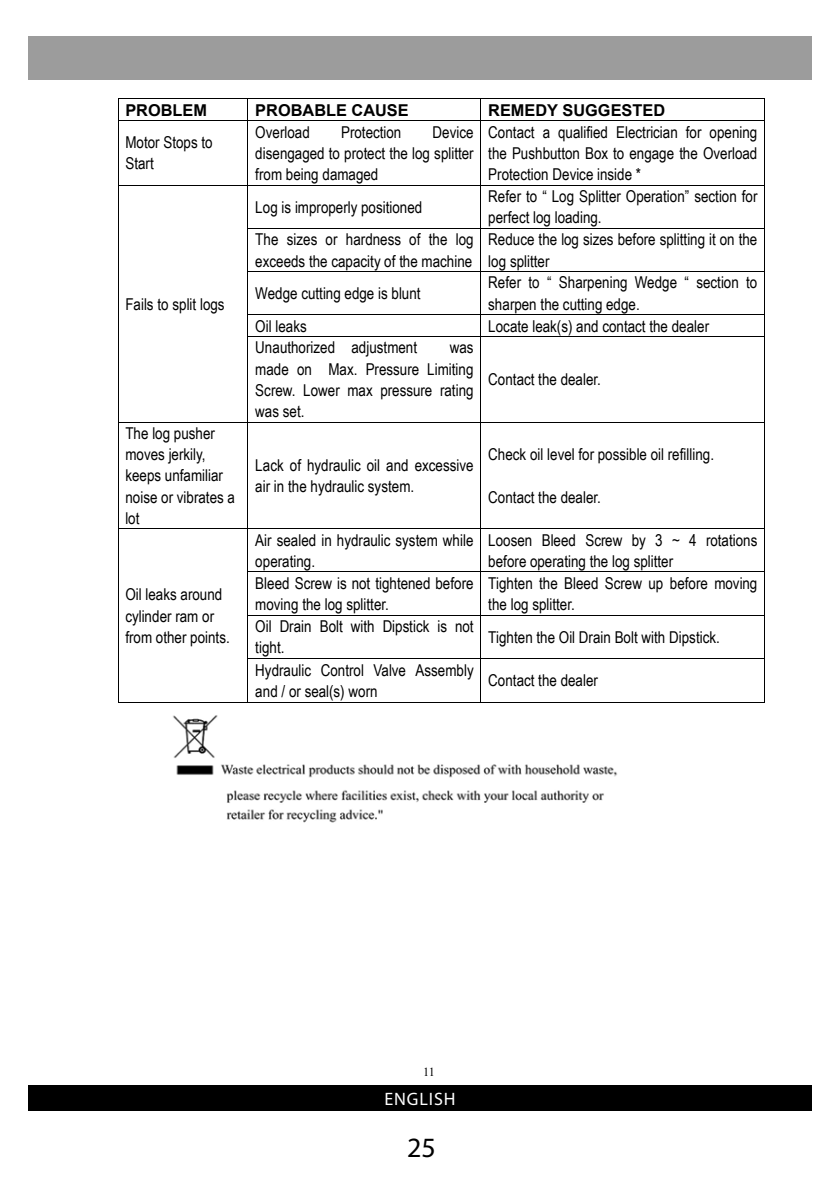
<style>
.page{position:relative;width:840px;height:1191px;background:#fff}
.page>*{position:absolute;margin:0;border:0;box-sizing:border-box;transform-origin:0 0}
.t1{font:28px "Myriad Pro";color:#000}
.t2{font:18px "Myriad Pro";letter-spacing:.05em;color:#fff}
.t3{font:16.4px/21.2px "Arial Narrow";color:#000}
.t4{font:700 16.4px "Arial";color:#000}
.t5{font:12.2px "Times New Roman";color:#000}
</style>
<div class="page">
<div style="left:28px;top:36px;width:783px;height:43px;background:#9c9c9c"></div>
<div style="left:28px;top:1085px;width:783px;height:25px;background:#000"></div>
<hr style="left:118px;top:98px;width:129px;height:1px;background:#000">
<hr style="left:248px;top:98px;width:232px;height:1px;background:#000">
<hr style="left:481px;top:98px;width:283px;height:1px;background:#000">
<svg style="left:118px;top:99px;width:1px;height:21px"></svg>
<hr style="left:118px;top:120px;width:129px;height:1px;background:#000">
<svg style="left:247px;top:98px;width:1px;height:23px"></svg>
<hr style="left:248px;top:120px;width:232px;height:1px;background:#000">
<svg style="left:480px;top:98px;width:1px;height:23px"></svg>
<hr style="left:481px;top:120px;width:283px;height:1px;background:#000">
<svg style="left:764px;top:98px;width:1px;height:23px"></svg>
<hr style="left:118px;top:121px;width:1px;height:64px;background:#000">
<hr style="left:247px;top:121px;width:1px;height:64px;background:#000">
<hr style="left:480px;top:121px;width:1px;height:64px;background:#000">
<hr style="left:764px;top:121px;width:1px;height:64px;background:#000">
<hr style="left:118px;top:185px;width:129px;height:1px;background:#000">
<hr style="left:248px;top:185px;width:232px;height:1px;background:#000">
<hr style="left:481px;top:185px;width:283px;height:1px;background:#000">
<hr style="left:118px;top:185px;width:1px;height:43px;background:#000">
<hr style="left:247px;top:185px;width:1px;height:43px;background:#000">
<hr style="left:480px;top:185px;width:1px;height:43px;background:#000">
<hr style="left:764px;top:185px;width:1px;height:43px;background:#000">
<hr style="left:248px;top:228px;width:232px;height:1px;background:#000">
<hr style="left:481px;top:228px;width:283px;height:1px;background:#000">
<hr style="left:118px;top:228px;width:1px;height:43px;background:#000">
<hr style="left:247px;top:228px;width:1px;height:43px;background:#000">
<hr style="left:480px;top:228px;width:1px;height:43px;background:#000">
<hr style="left:764px;top:228px;width:1px;height:43px;background:#000">
<hr style="left:248px;top:271px;width:232px;height:1px;background:#000">
<hr style="left:481px;top:271px;width:283px;height:1px;background:#000">
<hr style="left:118px;top:272px;width:1px;height:42px;background:#000">
<hr style="left:247px;top:272px;width:1px;height:42px;background:#000">
<hr style="left:480px;top:272px;width:1px;height:42px;background:#000">
<hr style="left:764px;top:272px;width:1px;height:42px;background:#000">
<hr style="left:248px;top:314px;width:232px;height:1px;background:#000">
<hr style="left:481px;top:314px;width:283px;height:1px;background:#000">
<svg style="left:118px;top:314px;width:1px;height:23px"></svg>
<svg style="left:247px;top:314px;width:1px;height:23px"></svg>
<hr style="left:248px;top:336px;width:232px;height:1px;background:#000">
<svg style="left:480px;top:314px;width:1px;height:23px"></svg>
<hr style="left:481px;top:336px;width:283px;height:1px;background:#000">
<svg style="left:764px;top:314px;width:1px;height:23px"></svg>
<hr style="left:118px;top:337px;width:1px;height:85px;background:#000">
<hr style="left:247px;top:337px;width:1px;height:85px;background:#000">
<hr style="left:480px;top:337px;width:1px;height:85px;background:#000">
<hr style="left:764px;top:337px;width:1px;height:85px;background:#000">
<hr style="left:118px;top:422px;width:129px;height:1px;background:#000">
<hr style="left:248px;top:422px;width:232px;height:1px;background:#000">
<hr style="left:481px;top:422px;width:283px;height:1px;background:#000">
<hr style="left:118px;top:422px;width:1px;height:106px;background:#000">
<hr style="left:247px;top:422px;width:1px;height:106px;background:#000">
<hr style="left:480px;top:422px;width:1px;height:106px;background:#000">
<hr style="left:764px;top:422px;width:1px;height:106px;background:#000">
<hr style="left:118px;top:528px;width:129px;height:1px;background:#000">
<hr style="left:248px;top:528px;width:232px;height:1px;background:#000">
<hr style="left:481px;top:528px;width:283px;height:1px;background:#000">
<hr style="left:118px;top:529px;width:1px;height:42px;background:#000">
<hr style="left:247px;top:529px;width:1px;height:42px;background:#000">
<hr style="left:480px;top:529px;width:1px;height:42px;background:#000">
<hr style="left:764px;top:529px;width:1px;height:42px;background:#000">
<hr style="left:248px;top:571px;width:232px;height:1px;background:#000">
<hr style="left:481px;top:571px;width:283px;height:1px;background:#000">
<hr style="left:118px;top:572px;width:1px;height:43px;background:#000">
<hr style="left:247px;top:572px;width:1px;height:43px;background:#000">
<hr style="left:480px;top:572px;width:1px;height:43px;background:#000">
<hr style="left:764px;top:572px;width:1px;height:43px;background:#000">
<hr style="left:248px;top:615px;width:232px;height:1px;background:#000">
<hr style="left:481px;top:615px;width:283px;height:1px;background:#000">
<hr style="left:118px;top:615px;width:1px;height:43px;background:#000">
<hr style="left:247px;top:615px;width:1px;height:43px;background:#000">
<hr style="left:480px;top:615px;width:1px;height:43px;background:#000">
<hr style="left:764px;top:615px;width:1px;height:43px;background:#000">
<hr style="left:248px;top:658px;width:232px;height:1px;background:#000">
<hr style="left:481px;top:658px;width:283px;height:1px;background:#000">
<svg style="left:118px;top:658px;width:1px;height:44px"></svg>
<hr style="left:118px;top:702px;width:129px;height:1px;background:#000">
<svg style="left:247px;top:658px;width:1px;height:45px"></svg>
<hr style="left:248px;top:702px;width:232px;height:1px;background:#000">
<svg style="left:480px;top:658px;width:1px;height:45px"></svg>
<hr style="left:481px;top:702px;width:283px;height:1px;background:#000">
<svg style="left:764px;top:658px;width:1px;height:45px"></svg>
<img style="left:173px;top:715px;width:444px;height:108px">
<p class="t4" style="left:125px;top:98px;width:83px">PROBLEM</p>
<p class="t4" style="left:255px;top:98px;width:155px">PROBABLE CAUSE</p>
<p class="t4" style="left:488px;top:98px;width:178px">REMEDY SUGGESTED</p>
<p class="t3" style="left:125px;top:131px;width:89px">Motor Stops to<br>Start</p>
<p class="t3" style="left:255px;top:121px;width:56px">Overload</p>
<p class="t3" style="left:341px;top:121px;width:62px">Protection</p>
<p class="t3" style="left:255px;top:121px;width:220px;text-align:justify;text-indent:177px">Device disengaged to protect the log splitter from being damaged</p>
<p class="t3" style="left:488px;top:121px;width:270px;text-align:justify">Contact a qualified Electrician for opening the Pushbutton Box to engage the Overload Protection Device inside *</p>
<p class="t3" style="left:125px;top:293px;width:101px">Fails to split logs</p>
<p class="t3" style="left:125px;top:422px;width:111px">The log pusher moves jerkily, keeps unfamiliar noise or vibrates a lot</p>
<p class="t3" style="left:125px;top:583px;width:106px">Oil leaks around cylinder ram or from other points.</p>
<p class="t3" style="left:255px;top:196px;width:168px">Log is improperly positioned</p>
<p class="t3" style="left:488px;top:185px;width:270px">Refer to “ Log Splitter Operation” section for perfect log loading.</p>
<p class="t3" style="left:255px;top:228px;width:220px">The sizes or hardness of the log exceeds the capacity of the machine</p>
<p class="t3" style="left:488px;top:228px;width:270px">Reduce the log sizes before splitting it on the log splitter</p>
<p class="t3" style="left:255px;top:282px;width:167px">Wedge cutting edge is blunt</p>
<p class="t3" style="left:488px;top:271px;width:270px">Refer to “ Sharpening Wedge “ section to sharpen the cutting edge.</p>
<p class="t3" style="left:255px;top:314px;width:53px">Oil leaks</p>
<p class="t3" style="left:488px;top:314px;width:222px">Locate leak(s) and contact the dealer</p>
<p class="t3" style="left:255px;top:336px;width:163px">Unauthorized adjustment</p>
<p class="t3" style="left:255px;top:336px;width:220px;text-align:justify;text-indent:194px">was made on Max. Pressure Limiting Screw. Lower max pressure rating was set.</p>
<p class="t3" style="left:488px;top:368px;width:114px">Contact the dealer.</p>
<p class="t3" style="left:255px;top:454px;width:220px">Lack of hydraulic oil and excessive air in the hydraulic system.</p>
<p class="t3" style="left:488px;top:443px;width:227px">Check oil level for possible oil refilling.</p>
<p class="t3" style="left:488px;top:486px;width:114px">Contact the dealer.</p>
<p class="t3" style="left:255px;top:529px;width:219px">Air sealed in hydraulic system while operating.</p>
<p class="t3" style="left:488px;top:529px;width:270px">Loosen Bleed Screw by 3 ~ 4 rotations before operating the log splitter</p>
<p class="t3" style="left:255px;top:572px;width:220px">Bleed Screw is not tightened before moving the log splitter.</p>
<p class="t3" style="left:488px;top:572px;width:270px">Tighten the Bleed Screw up before moving the log splitter.</p>
<p class="t3" style="left:255px;top:615px;width:220px">Oil Drain Bolt with Dipstick is not tight.</p>
<p class="t3" style="left:488px;top:626px;width:233px">Tighten the Oil Drain Bolt with Dipstick.</p>
<p class="t3" style="left:255px;top:658px;width:220px">Hydraulic Control Valve Assembly and / or seal(s) worn</p>
<p class="t3" style="left:488px;top:669px;width:111px">Contact the dealer</p>
<p class="t5" style="left:423px;top:1063px;width:13px">11</p>
<p class="t2" style="left:384px;top:1087px;width:73px">ENGLISH</p>
<h1 class="t1" style="left:407px;top:1130px;width:30px">25</h1>
</div>
